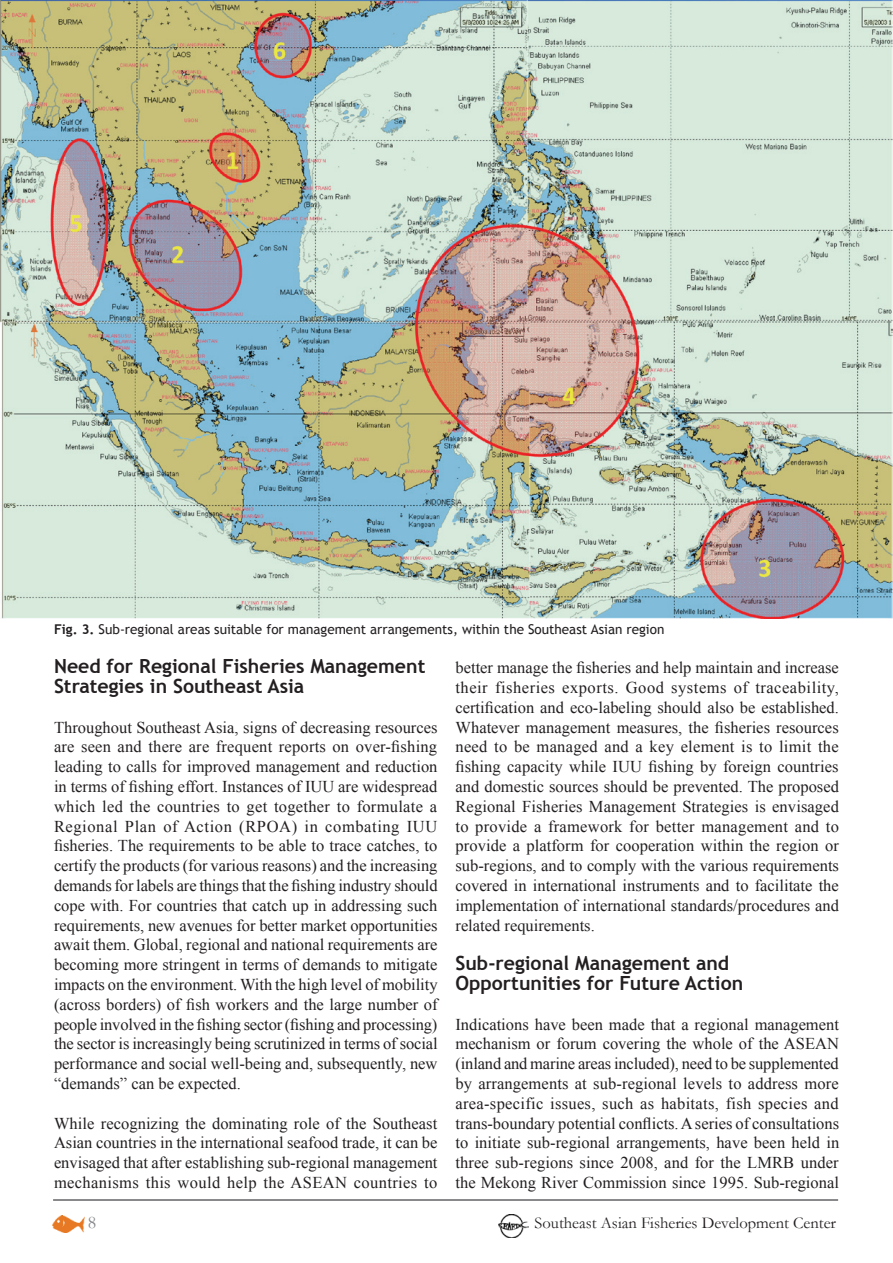
<style>
.page{position:relative;width:893px;height:1263px;background:#fff}
.page>*{position:absolute;margin:0;border:0;box-sizing:border-box;transform-origin:0 0}
.t1{font:700 19.5px/19.8px "Trebuchet MS";color:#231f20}
.t2{font:18px "Garamond";color:#808285}
.t3{font:16.5px/19.8px "Times New Roman";color:#231f20;text-align:justify}
.t4{font:16.5px "Garamond";color:#231f20}
.t5{font:13.5px "Trebuchet MS";color:#231f20}
.s1{font-weight:700}
</style>
<div class="page">
<img style="left:53px;top:1216px;width:32px;height:16px">
<img style="left:498px;top:1215px;width:31px;height:22px">
<hr style="left:53px;top:1199px;width:785px;height:2px;background:#636366">
<img style="left:0;top:0;width:893px;height:618px">
<p class="t5" style="left:54px;top:621px;width:612px"><span class="s1">Fig. 3.</span> Sub-regional areas suitable for management arrangements, within the Southeast Asian region</p>
<p class="t1" style="left:54px;top:656px;width:373px">Need for Regional Fisheries Management<br>Strategies in Southeast Asia</p>
<p class="t3" style="left:54px;top:717px;width:385px">Throughout Southeast Asia, signs of decreasing resources are seen and there are frequent reports on over-fishing leading to calls for improved management and reduction in terms of fishing effort. Instances of IUU are widespread which led the countries to get together to formulate a Regional Plan of Action (RPOA) in combating IUU fisheries. The requirements to be able to trace catches, to certify the products (for various reasons) and the increasing demands for labels are things that the fishing industry should cope with. For countries that catch up in addressing such requirements, new avenues for better market opportunities await them. Global, regional and national requirements are becoming more stringent in terms of demands to mitigate impacts on the environment. With the high level of mobility (across borders) of fish workers and the large number of people involved in the fishing sector (fishing and processing) the sector is increasingly being scrutinized in terms of social performance and social well-being and, subsequently, new “demands” can be expected.</p>
<p class="t3" style="left:54px;top:1113px;width:385px">While recognizing the dominating role of the Southeast Asian countries in the international seafood trade, it can be envisaged that after establishing sub-regional management mechanisms this would help the ASEAN countries to</p>
<p class="t3" style="left:455px;top:657px;width:385px">better manage the fisheries and help maintain and increase their fisheries exports. Good systems of traceability, certification and eco-labeling should also be established.<br>Whatever management measures, the fisheries resources need to be managed and a key element is to limit the fishing capacity while IUU fishing by foreign countries and domestic sources should be prevented. The proposed Regional Fisheries Management Strategies is envisaged to provide a framework for better management and to provide a platform for cooperation within the region or sub-regions, and to comply with the various requirements covered in international instruments and to facilitate the implementation of international standards/procedures and related requirements.</p>
<p class="t1" style="left:455px;top:953px;width:289px">Sub-regional Management and<br>Opportunities for Future Action</p>
<p class="t3" style="left:455px;top:1014px;width:385px">Indications have been made that a regional management mechanism or forum covering the whole of the ASEAN (inland and marine areas included), need to be supplemented by arrangements at sub-regional levels to address more area-specific issues, such as habitats, fish species and trans-boundary potential conflicts. A series of consultations to initiate sub-regional arrangements, have been held in three sub-regions since 2008, and for the LMRB under the Mekong River Commission since 1995. Sub-regional</p>
<p class="t2" style="left:88px;top:1210px;width:10px">8</p>
<p class="t4" style="left:535px;top:1211px;width:303px">Southeast Asian Fisheries Development Center</p>
</div>
